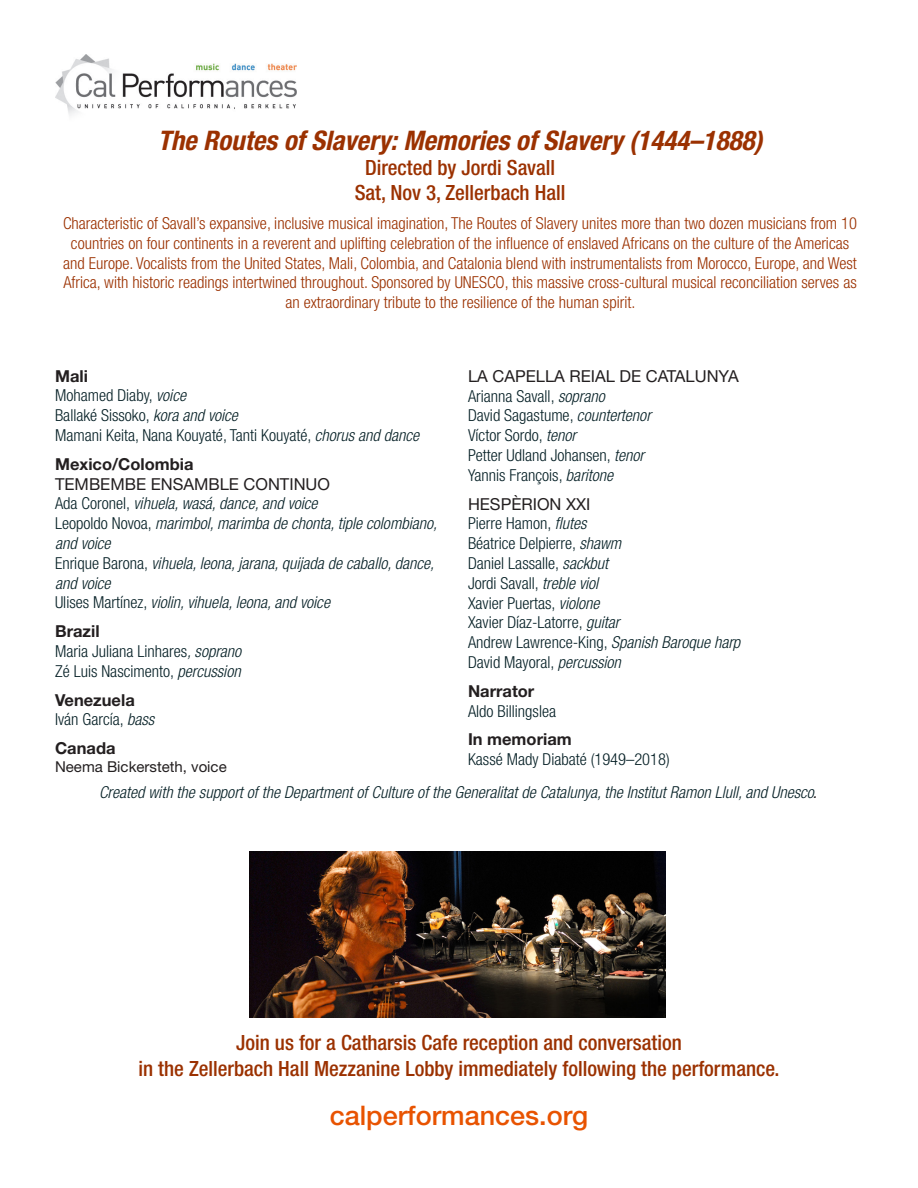
<style>
.page{position:relative;width:918px;height:1188px;background:#fff}
.page>*{position:absolute;margin:0;border:0;box-sizing:border-box;transform-origin:0 0}
.t1{font:italic 700 condensed 27px "Helvetica Neue LT Std";color:#9b3101}
.t2{font:500 27px "Helvetica Neue LT Std";color:#e85301}
.t3{font:500 condensed 21px/25.2px "Helvetica Neue LT Std";color:#9b3101;text-align:center}
.t4{font:300 condensed 16.5px/19.8px "Helvetica Neue LT Std";color:#9b3101;text-align:center}
.t5{font:300 condensed 16.5px/19.8px "Helvetica Neue LT Std";color:#072127}
.t6{font:italic 300 condensed 16.5px/19.8px "Helvetica Neue LT Std";color:#072127}
.t7{font:16.5px "Helvetica Neue LT Std";color:#231f20}
.t8{font:700 16.5px "Helvetica Neue LT Std";color:#231f20}
.t9{font:15px "Helvetica Neue LT Std";color:#231f20}
.s1{font-style:italic}
.s2{font-style:normal}
.s3{font-weight:700;font-stretch:normal;color:#231f20}
.s4{font-weight:400;font-stretch:normal;font-size:15px;color:#231f20}
</style>
<div class="page">
<img style="left:250px;top:851px;width:416px;height:166px">
<img style="left:55px;top:54px;width:241px;height:62px">
<p class="t1" style="left:158px;top:124px;width:606px">The Routes of Slavery: Memories of Slavery (1444–1888)</p>
<p class="t3" style="left:365px;top:155px;width:191px">Directed by Jordi Savall</p>
<p class="t3" style="left:355px;top:180px;width:212px">Sat, Nov 3, Zellerbach Hall</p>
<p class="t4" style="left:63px;top:213px;width:796px">Characteristic of Savall’s expansive, inclusive musical imagination, The Routes of Slavery unites more than two dozen musicians from 10 countries on four continents in a reverent and uplifting celebration of the influence of enslaved Africans on the culture of the Americas and Europe. Vocalists from the United States, Mali, Colombia, and Catalonia blend with instrumentalists from Morocco, Europe, and West Africa, with historic readings intertwined throughout. Sponsored by UNESCO, this massive cross-cultural musical reconciliation serves as an extraordinary tribute to the resilience of the human spirit.</p>
<p class="t8" style="left:55px;top:366px;width:34px">Mali</p>
<p class="t5" style="left:55px;top:386px;width:133px">Mohamed Diaby, <span class="s1">voice</span></p>
<p class="t5" style="left:55px;top:405px;width:184px">Ballaké Sissoko, <span class="s1">kora and voice</span></p>
<p class="t5" style="left:55px;top:425px;width:366px">Mamani Keita, Nana Kouyaté, Tanti Kouyaté, <span class="s1">chorus and dance</span></p>
<p class="t8" style="left:55px;top:454px;width:140px">Mexico/Colombia</p>
<p class="t7" style="left:55px;top:474px;width:277px">TEMBEMBE ENSAMBLE CONTINUO</p>
<p class="t6" style="left:55px;top:494px;width:264px"><span class="s2">Ada Coronel,</span> vihuela, wasá, dance, and voice</p>
<p class="t6" style="left:55px;top:514px;width:383px"><span class="s2">Leopoldo Novoa,</span> marimbol, marimba de chonta, tiple colombiano, and voice</p>
<p class="t6" style="left:55px;top:554px;width:381px"><span class="s2">Enrique Barona,</span> vihuela, leona, jarana, quijada de caballo, dance, and voice</p>
<p class="t6" style="left:55px;top:593px;width:276px"><span class="s2">Ulises Martínez,</span> violin, vihuela, leona, and voice</p>
<p class="t8" style="left:55px;top:621px;width:46px">Brazil</p>
<p class="t5" style="left:55px;top:641px;width:188px">Maria Juliana Linhares<span class="s1">, soprano</span></p>
<p class="t5" style="left:55px;top:661px;width:187px">Zé Luis Nascimento, <span class="s1">percussion</span></p>
<p class="t8" style="left:55px;top:690px;width:81px">Venezuela</p>
<p class="t5" style="left:55px;top:710px;width:101px">Iván García, <span class="s1">bass</span></p>
<p class="t8" style="left:55px;top:738px;width:62px">Canada</p>
<p class="t9" style="left:55px;top:758px;width:173px">Neema Bickersteth, voice</p>
<p class="t7" style="left:468px;top:366px;width:272px">LA CAPELLA REIAL DE CATALUNYA</p>
<p class="t5" style="left:468px;top:386px;width:138px">Arianna Savall, <span class="s1">soprano</span></p>
<p class="t5" style="left:468px;top:406px;width:184px">David Sagastume, <span class="s1">countertenor</span></p>
<p class="t5" style="left:468px;top:425px;width:110px">Víctor Sordo, <span class="s1">tenor</span></p>
<p class="t5" style="left:468px;top:445px;width:178px">Petter Udland Johansen, <span class="s1">tenor</span></p>
<p class="t5" style="left:468px;top:465px;width:147px">Yannis François, <span class="s1">baritone</span></p>
<p class="t7" style="left:468px;top:494px;width:124px">HESPÈRION XXI</p>
<p class="t5" style="left:468px;top:514px;width:120px">Pierre Hamon, <span class="s1">flutes</span></p>
<p class="t5" style="left:468px;top:533px;width:155px">Béatrice Delpierre, <span class="s1">shawm</span></p>
<p class="t5" style="left:468px;top:553px;width:142px">Daniel Lassalle, <span class="s1">sackbut</span></p>
<p class="t5" style="left:468px;top:573px;width:132px">Jordi Savall, <span class="s1">treble viol</span></p>
<p class="t5" style="left:468px;top:593px;width:133px">Xavier Puertas, <span class="s1">violone</span></p>
<p class="t5" style="left:468px;top:613px;width:153px">Xavier Díaz-Latorre, <span class="s1">guitar</span></p>
<p class="t5" style="left:468px;top:632px;width:274px">Andrew Lawrence-King, <span class="s1">Spanish Baroque harp</span></p>
<p class="t5" style="left:468px;top:652px;width:154px">David Mayoral, <span class="s1">percussion</span></p>
<p class="t5" style="left:468px;top:681px;width:90px"><span class="s3">Narrator<br></span>Aldo Billingslea</p>
<p class="t8" style="left:468px;top:729px;width:105px">In memoriam</p>
<p class="t5" style="left:468px;top:749px;width:203px">Kassé Mady Diabaté (1949–2018)</p>
<p class="t6" style="left:99px;top:783px;width:721px">Created with the support of the Department of Culture of the Generalitat de Catalunya, the Institut Ramon Llull, and Unesco<span class="s4">.</span></p>
<p class="t3" style="left:139px;top:1030px;width:642px">Join us for a Catharsis Cafe reception and conversation<br>in the Zellerbach Hall Mezzanine Lobby immediately following the performance.</p>
<p class="t2" style="left:330px;top:1099px;width:260px">calperformances.org</p>
</div>
